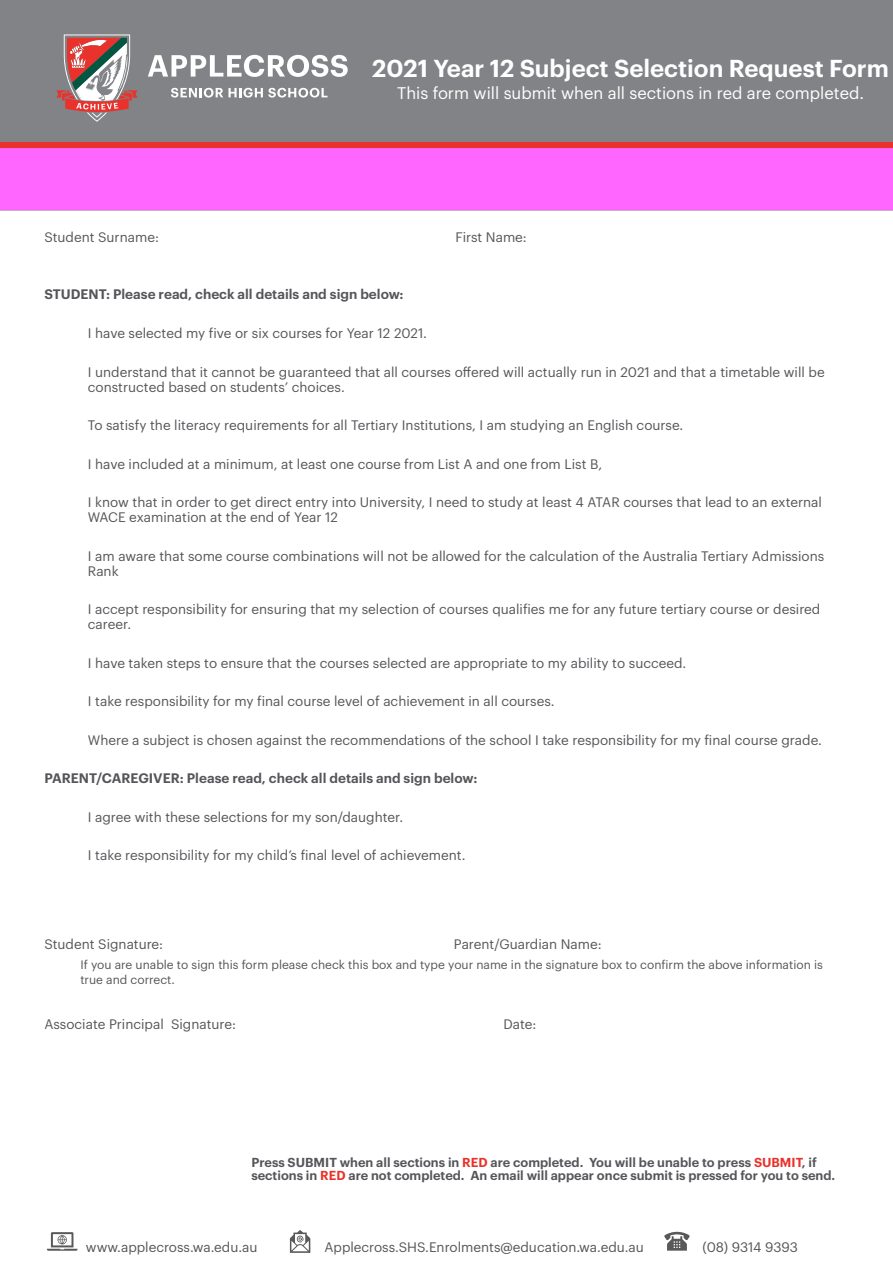
<style>
.page{position:relative;width:893px;height:1263px;background:#fff}
.page>*{position:absolute;margin:0;border:0;box-sizing:border-box;transform-origin:0 0}
.t1{font:600 24px "Graphik";color:#fff}
.t2{font:16.5px "Graphik";color:#fff}
.t3{font:13.5px/15px "Graphik";color:#55565a}
.t4{font:600 13.5px "Graphik";color:#55565a}
.t5{font:600 12.75px/13.5px "Graphik";color:#55565a}
.t6{font:12px/15px "Graphik";color:#55565a}
.s1{color:#e9322b}
</style>
<div class="page">
<div style="left:0;top:0;width:893px;height:149px;background:#818386"></div>
<div style="left:0;top:143px;width:893px;height:8px;background:#e9322b"></div>
<svg style="left:171px;top:88px;width:157px;height:10px"></svg>
<svg style="left:148px;top:55px;width:200px;height:22px"></svg>
<svg style="left:56px;top:34px;width:81px;height:88px"></svg>
<svg style="left:47px;top:1232px;width:30px;height:19px"></svg>
<svg style="left:290px;top:1230px;width:20px;height:23px"></svg>
<svg style="left:664px;top:1232px;width:26px;height:19px"></svg>
<div style="left:0;top:148px;width:893px;height:62px;background:#f6f"></div>
<p class="t1" style="left:372px;top:50px;width:518px">2021 Year 12 Subject Selection Request Form</p>
<p class="t2" style="left:397px;top:81px;width:468px">This form will submit when all sections in red are completed.</p>
<p class="t3" style="left:44px;top:228px;width:116px">Student Surname:</p>
<p class="t3" style="left:455px;top:228px;width:73px">First Name:</p>
<p class="t4" style="left:44px;top:284px;width:361px">STUDENT: Please read, check all details and sign below:</p>
<p class="t3" style="left:88px;top:324px;width:341px">I have selected my five or six courses for Year 12 2021.</p>
<p class="t3" style="left:88px;top:363px;width:738px">I understand that it cannot be guaranteed that all courses offered will actually run in 2021 and that a timetable will be constructed based on students’ choices.</p>
<p class="t3" style="left:88px;top:416px;width:597px">To satisfy the literacy requirements for all Tertiary Institutions, I am studying an English course.</p>
<p class="t3" style="left:88px;top:455px;width:516px">I have included at a minimum, at least one course from List A and one from List B,</p>
<p class="t3" style="left:88px;top:493px;width:736px">I know that in order to get direct entry into University, I need to study at least 4 ATAR courses that lead to an external<br>WACE examination at the end of Year 12</p>
<p class="t3" style="left:88px;top:547px;width:738px">I am aware that some course combinations will not be allowed for the calculation of the Australia Tertiary Admissions<br>Rank</p>
<p class="t3" style="left:88px;top:600px;width:734px">I accept responsibility for ensuring that my selection of courses qualifies me for any future tertiary course or desired career.</p>
<p class="t3" style="left:88px;top:654px;width:600px">I have taken steps to ensure that the courses selected are appropriate to my ability to succeed.</p>
<p class="t3" style="left:88px;top:692px;width:468px">I take responsibility for my final course level of achievement in all courses.</p>
<p class="t3" style="left:88px;top:731px;width:736px">Where a subject is chosen against the recommendations of the school I take responsibility for my final course grade.</p>
<p class="t4" style="left:44px;top:768px;width:435px">PARENT/CAREGIVER: Please read, check all details and sign below:</p>
<p class="t3" style="left:88px;top:808px;width:317px">I agree with these selections for my son/daughter.</p>
<p class="t3" style="left:88px;top:846px;width:379px">I take responsibility for my child’s final level of achievement.</p>
<p class="t3" style="left:44px;top:936px;width:120px">Student Signature:</p>
<p class="t3" style="left:454px;top:936px;width:149px">Parent/Guardian Name:</p>
<p class="t6" style="left:80px;top:956px;width:744px">If you are unable to sign this form please check this box and type your name in the signature box to confirm the above information is true and correct.</p>
<p class="t3" style="left:44px;top:1015px;width:193px">Associate Principal Signature:</p>
<p class="t3" style="left:503px;top:1015px;width:35px">Date:</p>
<p class="t5" style="left:251px;top:1154px;width:585px">Press SUBMIT when all sections in <span class="s1">RED</span> are completed. You will be unable to press <span class="s1">SUBMIT</span>, if sections in <span class="s1">RED</span> are not completed. An email will appear once submit is pressed for you to send.</p>
<p class="t3" style="left:86px;top:1238px;width:173px">www.applecross.wa.edu.au</p>
<p class="t3" style="left:324px;top:1238px;width:321px">Applecross.SHS.Enrolments@education.wa.edu.au</p>
<p class="t3" style="left:702px;top:1238px;width:97px">(08) 9314 9393</p>
</div>
